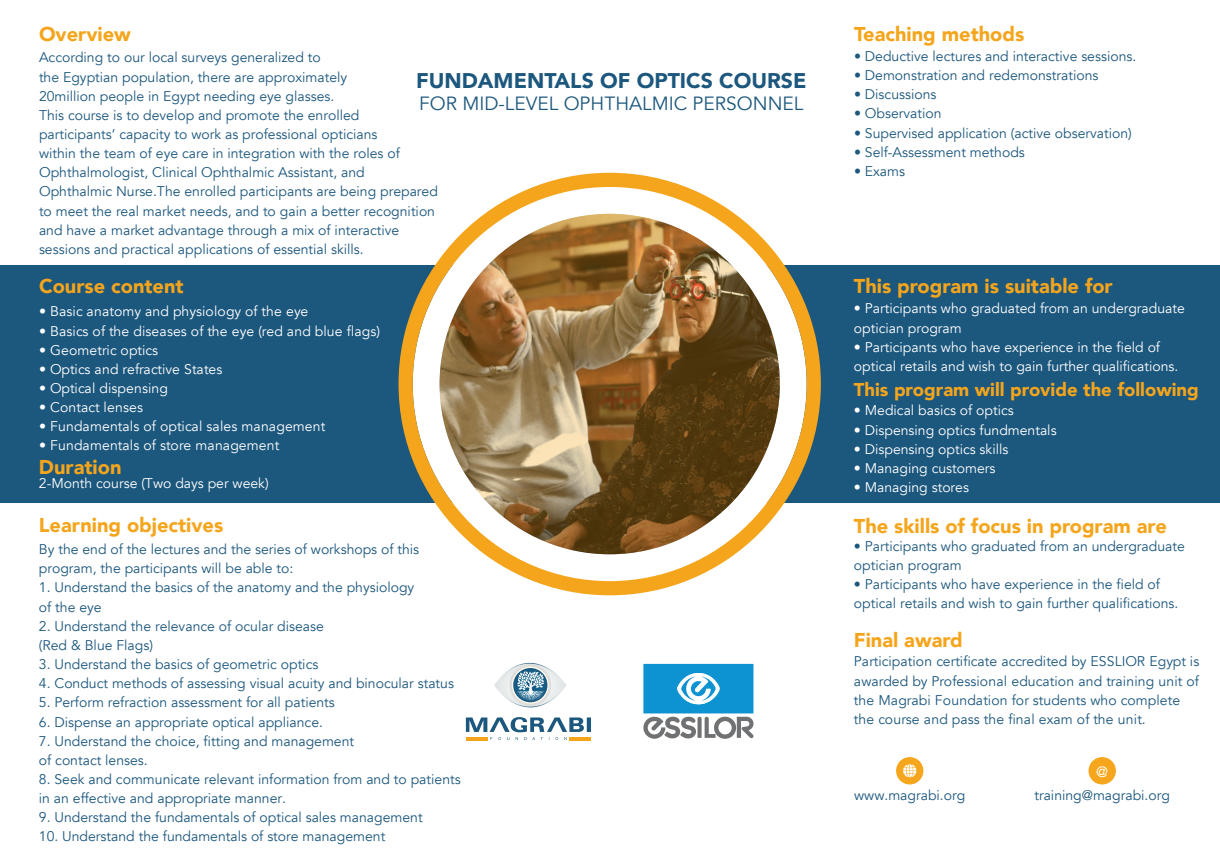
<style>
.page{position:relative;width:1220px;height:860px;background:#fff}
.page>*{position:absolute;margin:0;border:0;box-sizing:border-box;transform-origin:0 0}
.t1{font:900 21.25px "Avenir";color:#1c577d}
.t2{font:900 20px "Avenir";color:#f5a51c}
.t3{font:19.1px "Avenir";color:#1c577d}
.t4{font:900 18.5px "Avenir";color:#f5a51c}
.t5{font:14.9px "Avenir";color:#fff}
.t6{font:14px/19.1px "Avenir";color:#1c577d}
.t7{font:14px/19.1px "Avenir";color:#fff}
</style>
<div class="page">
<div style="left:0;top:265px;width:1220px;height:237px;background:#1c577d"></div>
<svg style="left:399px;top:173px;width:422px;height:422px"></svg>
<div style="left:896px;top:757px;width:27px;height:27px;background:#f6a61c;border-radius:50%"></div>
<svg style="left:903px;top:764px;width:13px;height:13px"></svg>
<div style="left:1089px;top:757px;width:27px;height:27px;background:#f6a61c;border-radius:50%"></div>
<svg style="left:494px;top:662px;width:72px;height:45px"></svg>
<svg style="left:466px;top:717px;width:125px;height:23px"></svg>
<svg style="left:643px;top:663px;width:111px;height:75px"></svg>
<h2 class="t2" style="left:39px;top:16px;width:93px">Overview</h2>
<p class="t6" style="left:39px;top:48px;width:400px">According to our local surveys generalized to<br>the Egyptian population, there are approximately<br>20million people in Egypt needing eye glasses.<br>This course is to develop and promote the enrolled participants’ capacity to work as professional opticians<br>within the team of eye care in integration with the roles of Ophthalmologist, Clinical Ophthalmic Assistant, and Ophthalmic Nurse.The enrolled participants are being prepared to meet the real market needs, and to gain a better recognition and have a market advantage through a mix of interactive sessions and practical applications of essential skills.</p>
<h1 class="t1" style="left:416px;top:62px;width:392px">FUNDAMENTALS OF OPTICS COURSE</h1>
<h3 class="t3" style="left:419px;top:92px;width:386px">FOR MID-LEVEL OPHTHALMIC PERSONNEL</h3>
<h2 class="t2" style="left:39px;top:269px;width:146px">Course content</h2>
<p class="t7" style="left:39px;top:302px;width:271px">• Basic anatomy and physiology of the eye</p>
<p class="t7" style="left:39px;top:321px;width:343px">• Basics of the diseases of the eye (red and blue flags)</p>
<p class="t7" style="left:39px;top:340px;width:120px">• Geometric optics</p>
<p class="t7" style="left:39px;top:359px;width:185px">• Optics and refractive States</p>
<p class="t7" style="left:39px;top:379px;width:131px">• Optical dispensing</p>
<p class="t7" style="left:39px;top:398px;width:105px">• Contact lenses</p>
<p class="t7" style="left:39px;top:417px;width:288px">• Fundamentals of optical sales management</p>
<p class="t7" style="left:39px;top:436px;width:242px">• Fundamentals of store management</p>
<h2 class="t2" style="left:39px;top:449px;width:84px">Duration</h2>
<p class="t7" style="left:39px;top:474px;width:231px">2-Month course (Two days per week)</p>
<h2 class="t2" style="left:854px;top:17px;width:172px">Teaching methods</h2>
<p class="t6" style="left:854px;top:47px;width:284px">• Deductive lectures and interactive sessions.</p>
<p class="t6" style="left:854px;top:66px;width:246px">• Demonstration and redemonstrations</p>
<p class="t6" style="left:854px;top:85px;width:84px">• Discussions</p>
<p class="t6" style="left:854px;top:104px;width:89px">• Observation</p>
<p class="t6" style="left:854px;top:123px;width:279px">• Supervised application (active observation)</p>
<p class="t6" style="left:854px;top:143px;width:172px">• Self-Assessment methods</p>
<p class="t6" style="left:854px;top:162px;width:53px">• Exams</p>
<h2 class="t2" style="left:854px;top:269px;width:260px">This program is suitable for</h2>
<p class="t7" style="left:854px;top:299px;width:333px">• Participants who graduated from an undergraduate optician program</p>
<p class="t7" style="left:854px;top:337px;width:326px">• Participants who have experience in the field of optical retails and wish to gain further qualifications.</p>
<h3 class="t4" style="left:854px;top:373px;width:346px">This program will provide the following</h3>
<p class="t7" style="left:854px;top:401px;width:161px">• Medical basics of optics</p>
<p class="t7" style="left:854px;top:420px;width:204px">• Dispensing optics fundmentals</p>
<p class="t7" style="left:854px;top:439px;width:156px">• Dispensing optics skills</p>
<p class="t7" style="left:854px;top:458px;width:143px">• Managing customers</p>
<p class="t7" style="left:854px;top:478px;width:117px">• Managing stores</p>
<h2 class="t2" style="left:39px;top:508px;width:186px">Learning objectives</h2>
<h2 class="t2" style="left:854px;top:509px;width:314px">The skills of focus in program are</h2>
<p class="t6" style="left:39px;top:540px;width:382px">By the end of the lectures and the series of workshops of this program, the participants will be able to:</p>
<p class="t6" style="left:39px;top:578px;width:377px">1. Understand the basics of the anatomy and the physiology of the eye</p>
<p class="t6" style="left:39px;top:616px;width:286px">2. Understand the relevance of ocular disease (Red &amp; Blue Flags)</p>
<p class="t6" style="left:39px;top:655px;width:281px">3. Understand the basics of geometric optics</p>
<p class="t6" style="left:39px;top:674px;width:417px">4. Conduct methods of assessing visual acuity and binocular status</p>
<p class="t6" style="left:39px;top:693px;width:297px">5. Perform refraction assessment for all patients</p>
<p class="t6" style="left:39px;top:712px;width:286px">6. Dispense an appropriate optical appliance.</p>
<p class="t6" style="left:39px;top:731px;width:317px">7. Understand the choice, fitting and management of contact lenses.</p>
<p class="t6" style="left:39px;top:769px;width:423px">8. Seek and communicate relevant information from and to patients in an effective and appropriate manner.</p>
<p class="t6" style="left:39px;top:808px;width:385px">9. Understand the fundamentals of optical sales management</p>
<p class="t6" style="left:39px;top:827px;width:348px">10. Understand the fundamentals of store management</p>
<p class="t6" style="left:854px;top:536px;width:333px">• Participants who graduated from an undergraduate optician program</p>
<p class="t6" style="left:854px;top:575px;width:326px">• Participants who have experience in the field of optical retails and wish to gain further qualifications.</p>
<h2 class="t2" style="left:854px;top:623px;width:110px">Final award</h2>
<p class="t6" style="left:854px;top:652px;width:347px">Participation certificate accredited by ESSLIOR Egypt is awarded by Professional education and training unit of the Magrabi Foundation for students who complete the course and pass the final exam of the unit.</p>
<p class="t5" style="left:1096px;top:759px;width:13px">@</p>
<p class="t6" style="left:854px;top:786px;width:113px">www.magrabi.org</p>
<p class="t6" style="left:1034px;top:785px;width:137px">training@magrabi.org</p>
</div>
